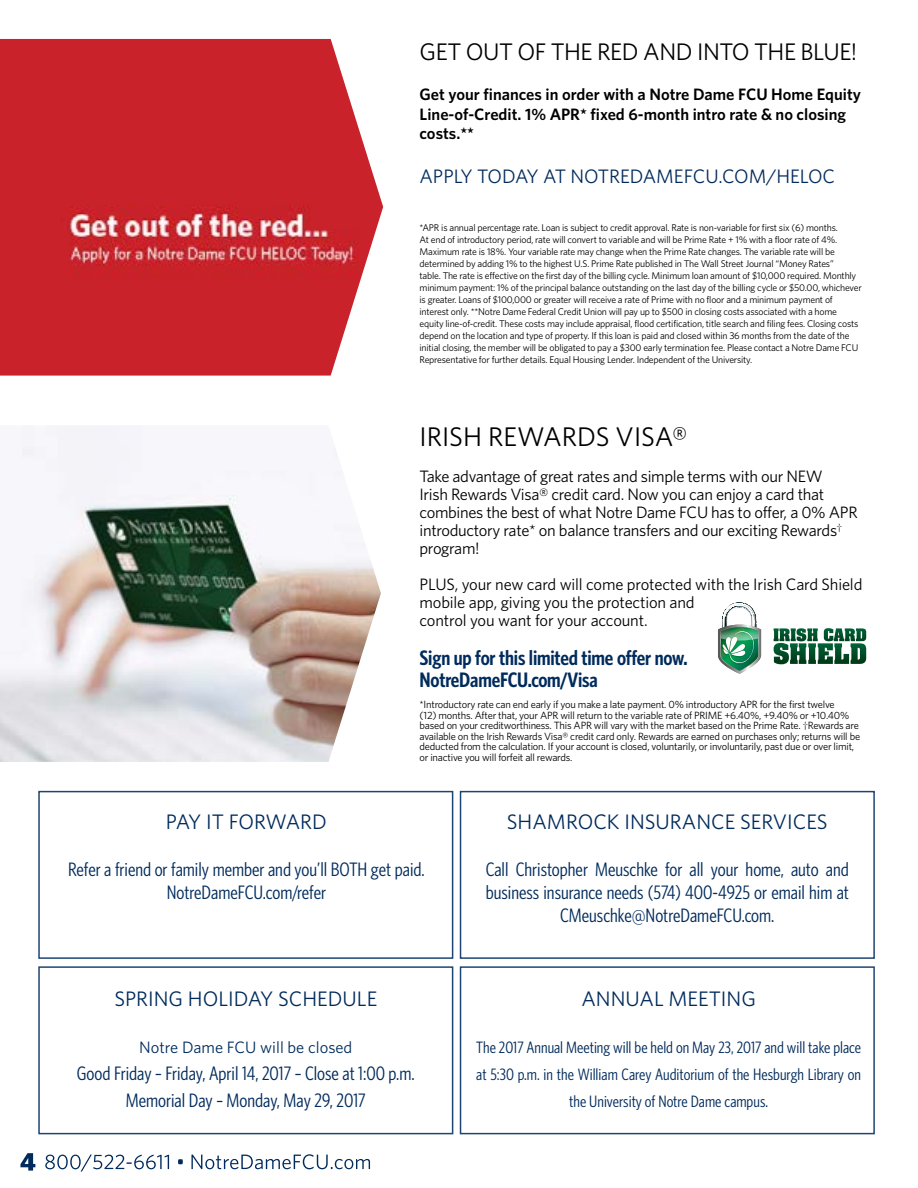
<style>
.page{position:relative;width:918px;height:1188px;background:#fff}
.page>*{position:absolute;margin:0;border:0;box-sizing:border-box;transform-origin:0 0}
.t1{font:27px "Whitney HTF";color:#000}
.t2{font:24px "Whitney HTF";letter-spacing:-.02em;color:#000}
.t3{font:21px "Whitney HTF";color:#002b5c}
.t4{font:600 condensed 21px/22.5px "Whitney HTF";letter-spacing:-.01em;color:#002b5c}
.t5{font:condensed 19.5px/23.4px "Whitney HTF";color:#002b5c;text-align:center}
.t6{font:19.5px "Whitney HTF";color:#002b5c}
.t7{font:16.5px/18px "Whitney HTF";letter-spacing:-.02em;color:#000}
.t8{font:condensed 16.5px/27px "Whitney HTF";color:#002b5c;text-align:center}
.t9{font:600 16.5px/19.8px "Whitney HTF";color:#000}
.t10{font:16.5px "Whitney HTF";color:#002b5c}
.t11{font:10.5px/10.5px "Whitney HTF";letter-spacing:-.02em;color:#000}
.t12{font:9.75px/12px "Whitney HTF";letter-spacing:-.02em;color:#000}
</style>
<div class="page">
<svg style="left:20px;top:1153px;width:15px;height:18px"></svg>
<svg style="left:45px;top:1154px;width:325px;height:18px"></svg>
<img style="left:718px;top:602px;width:43px;height:72px">
<svg style="left:774px;top:628px;width:92px;height:36px"></svg>
<img style="left:0;top:426px;width:381px;height:336px">
<div style="left:38px;top:966px;width:415px;height:168px;border:2px solid #1d4574"></div>
<img style="left:0;top:39px;width:383px;height:337px">
<div style="left:460px;top:966px;width:415px;height:168px;border:2px solid #1d4574"></div>
<div style="left:38px;top:791px;width:415px;height:168px;border:2px solid #1d4574"></div>
<div style="left:460px;top:791px;width:415px;height:168px;border:2px solid #1d4574"></div>
<h2 class="t2" style="left:420px;top:38px;width:439px">GET OUT OF THE RED AND INTO THE BLUE!</h2>
<h3 class="t9" style="left:420px;top:84px;width:443px">Get your finances in order with a Notre Dame FCU Home Equity<br>Line-of-Credit. 1% APR* fixed 6-month intro rate &amp; no closing costs.**</h3>
<h3 class="t6" style="left:420px;top:164px;width:417px">APPLY TODAY AT NOTREDAMEFCU.COM/HELOC</h3>
<p class="t12" style="left:420px;top:222px;width:444px">*APR is annual percentage rate. Loan is subject to credit approval. Rate is non-variable for first six (6) months.<br>At end of introductory period, rate will convert to variable and will be Prime Rate + 1% with a floor rate of 4%.<br>Maximum rate is 18%. Your variable rate may change when the Prime Rate changes. The variable rate will be determined by adding 1% to the highest U.S. Prime Rate published in The Wall Street Journal “Money Rates”<br>table. The rate is effective on the first day of the billing cycle. Minimum loan amount of $10,000 required. Monthly minimum payment: 1% of the principal balance outstanding on the last day of the billing cycle or $50.00, whichever is greater. Loans of $100,000 or greater will receive a rate of Prime with no floor and a minimum payment of interest only. **Notre Dame Federal Credit Union will pay up to $500 in closing costs associated with a home equity line-of-credit. These costs may include appraisal, flood certification, title search and filing fees. Closing costs depend on the location and type of property. If this loan is paid and closed within 36 months from the date of the initial closing, the member will be obligated to pay a $300 early termination fee. Please contact a Notre Dame FCU Representative for further details. Equal Housing Lender. Independent of the University.</p>
<h1 class="t1" style="left:420px;top:420px;width:270px">IRISH REWARDS VISA®</h1>
<p class="t7" style="left:420px;top:467px;width:440px">Take advantage of great rates and simple terms with our NEW<br>Irish Rewards Visa® credit card. Now you can enjoy a card that combines the best of what Notre Dame FCU has to offer, a 0% APR introductory rate* on balance transfers and our exciting Rewards<sup>† </sup>program!</p>
<h3 class="t7" style="left:420px;top:575px;width:444px">PLUS, your new card will come protected with the Irish Card Shield mobile app, giving you the protection and<br>control you want for your account.</h3>
<h3 class="t4" style="left:420px;top:646px;width:269px">Sign up for this limited time offer now.<br>NotreDameFCU.com/Visa</h3>
<p class="t11" style="left:420px;top:699px;width:442px">*Introductory rate can end early if you make a late payment. 0% introductory APR for the first twelve<br>(12) months. After that, your APR will return to the variable rate of PRIME +6.40%, +9.40% or +10.40% based on your creditworthiness. This APR will vary with the market based on the Prime Rate. †Rewards are available on the Irish Rewards Visa® credit card only. Rewards are earned on purchases only; returns will be deducted from the calculation. If your account is closed, voluntarily, or involuntarily, past due or over limit, or inactive you will forfeit all rewards.</p>
<h3 class="t3" style="left:166px;top:809px;width:162px">PAY IT FORWARD</h3>
<h3 class="t5" style="left:68px;top:857px;width:358px">Refer a friend or family member and you’ll BOTH get paid.<br>NotreDameFCU.com/refer</h3>
<h3 class="t3" style="left:114px;top:986px;width:264px">SPRING HOLIDAY SCHEDULE</h3>
<h3 class="t10" style="left:139px;top:1037px;width:215px">Notre Dame FCU will be closed</h3>
<h3 class="t5" style="left:77px;top:1059px;width:339px;line-height:27px">Good Friday – Friday, April 14, 2017 – Close at 1:00 p.m.<br>Memorial Day – Monday, May 29, 2017</h3>
<h3 class="t3" style="left:507px;top:809px;width:322px">SHAMROCK INSURANCE SERVICES</h3>
<h3 class="t5" style="left:486px;top:857px;width:365px">Call Christopher Meuschke for all your home, auto and business insurance needs (574) 400-4925 or email him at<br>CMeuschke@NotreDameFCU.com.</h3>
<h3 class="t3" style="left:581px;top:986px;width:176px">ANNUAL MEETING</h3>
<h3 class="t8" style="left:476px;top:1033px;width:386px">The 2017 Annual Meeting will be held on May 23, 2017 and will take place at 5:30 p.m. in the William Carey Auditorium of the Hesburgh Library on the University of Notre Dame campus.</h3>
</div>
